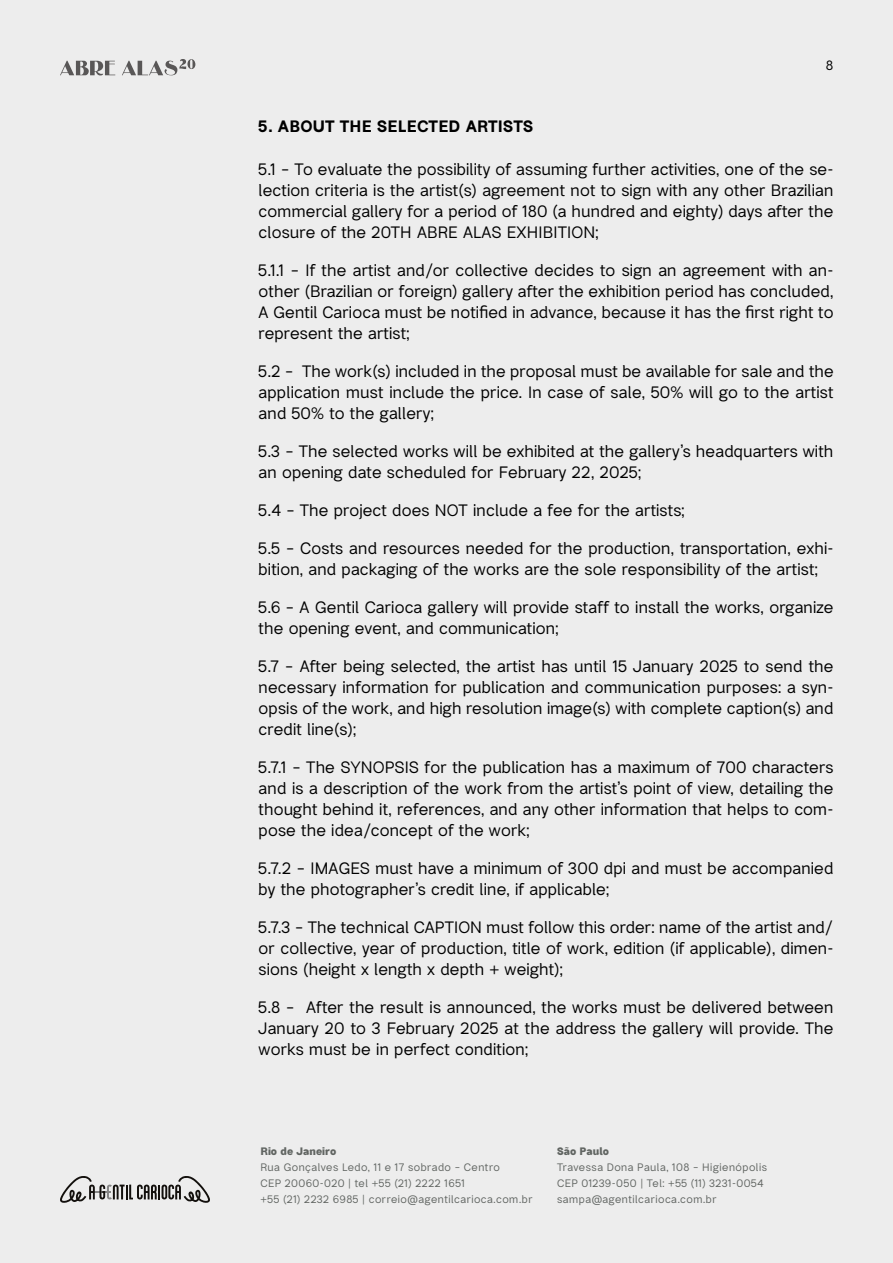
<style>
.page{position:relative;width:893px;height:1263px;background:#ededed}
.page>*{position:absolute;margin:0;border:0;box-sizing:border-box;transform-origin:0 0}
.t1{font:16.5px/21px "Bright Grotesk";letter-spacing:.01em;color:#000;text-align:justify}
.t2{font:700 16.5px "Bright Grotesk";letter-spacing:.01em;color:#000}
.t3{font:13.5px "Bright Grotesk";color:#000}
.t4{font:10.8px/15.9px "Bright Grotesk";letter-spacing:.045em;color:#616562}
.t5{font:800 10.8px "Bright Grotesk";color:#616562}
</style>
<div class="page">
<svg style="left:60px;top:59px;width:135px;height:16px"></svg>
<svg style="left:60px;top:1176px;width:150px;height:27px"></svg>
<p class="t3" style="left:826px;top:57px;width:9px">8</p>
<p class="t2" style="left:259px;top:116px;width:276px">5. ABOUT THE SELECTED ARTISTS</p>
<p class="t1" style="left:259px;top:158px;width:576px">5.1 – To evaluate the possibility of assuming further activities, one of the se&shy;lection criteria is the artist(s) agreement not to sign with any other Brazilian commercial gallery for a period of 180 (a hundred and eighty) days after the closure of the 20TH ABRE ALAS EXHIBITION;</p>
<p class="t1" style="left:259px;top:259px;width:576px">5.1.1 – If the artist and/or collective decides to sign an agreement with an&shy;other (Brazilian or foreign) gallery after the exhibition period has concluded, A Gentil Carioca must be notified in advance, because it has the first right to represent the artist;</p>
<p class="t1" style="left:259px;top:360px;width:577px">5.2 – The work(s) included in the proposal must be available for sale and the application must include the price. In case of sale, 50% will go to the artist and 50% to the gallery;</p>
<p class="t1" style="left:259px;top:440px;width:576px">5.3 – The selected works will be exhibited at the gallery’s headquarters with an opening date scheduled for February 22, 2025;</p>
<p class="t1" style="left:259px;top:499px;width:427px">5.4 – The project does NOT include a fee for the artists;</p>
<p class="t1" style="left:259px;top:537px;width:576px">5.5 – Costs and resources needed for the production, transportation, exhi&shy;bition, and packaging of the works are the sole responsibility of the artist;</p>
<p class="t1" style="left:259px;top:596px;width:576px">5.6 – A Gentil Carioca gallery will provide staff to install the works, organize the opening event, and communication;</p>
<p class="t1" style="left:259px;top:655px;width:576px">5.7 – After being selected, the artist has until 15 January 2025 to send the necessary information for publication and communication purposes: a syn&shy;opsis of the work, and high resolution image(s) with complete caption(s) and credit line(s);</p>
<p class="t1" style="left:259px;top:756px;width:576px">5.7.1 – The SYNOPSIS for the publication has a maximum of 700 characters and is a description of the work from the artist’s point of view, detailing the thought behind it, references, and any other information that helps to com&shy;pose the idea/concept of the work;</p>
<p class="t1" style="left:259px;top:857px;width:576px">5.7.2 – IMAGES must have a minimum of 300 dpi and must be accompanied by the photographer’s credit line, if applicable;</p>
<p class="t1" style="left:259px;top:916px;width:576px">5.7.3 – The technical CAPTION must follow this order: name of the artist and/ or collective, year of production, title of work, edition (if applicable), dimen&shy;sions (height x length x depth + weight);</p>
<p class="t1" style="left:259px;top:996px;width:576px">5.8 – After the result is announced, the works must be delivered between January 20 to 3 February 2025 at the address the gallery will provide. The works must be in perfect condition;</p>
<p class="t5" style="left:260px;top:1144px;width:77px">Rio de Janeiro</p>
<p class="t4" style="left:260px;top:1159px;width:274px">Rua Gonçalves Ledo, 11 e 17 sobrado – Centro<br>CEP 20060-020 | tel +55 (21) 2222 1651<br>+55 (21) 2232 6985 | correio@agentilcarioca.com.br</p>
<p class="t5" style="left:557px;top:1144px;width:53px">São Paulo</p>
<p class="t4" style="left:557px;top:1159px;width:211px">Travessa Dona Paula, 108 – Higienópolis<br>CEP 01239-050 | Tel: +55 (11) 3231-0054 sampa@agentilcarioca.com.br</p>
</div>
